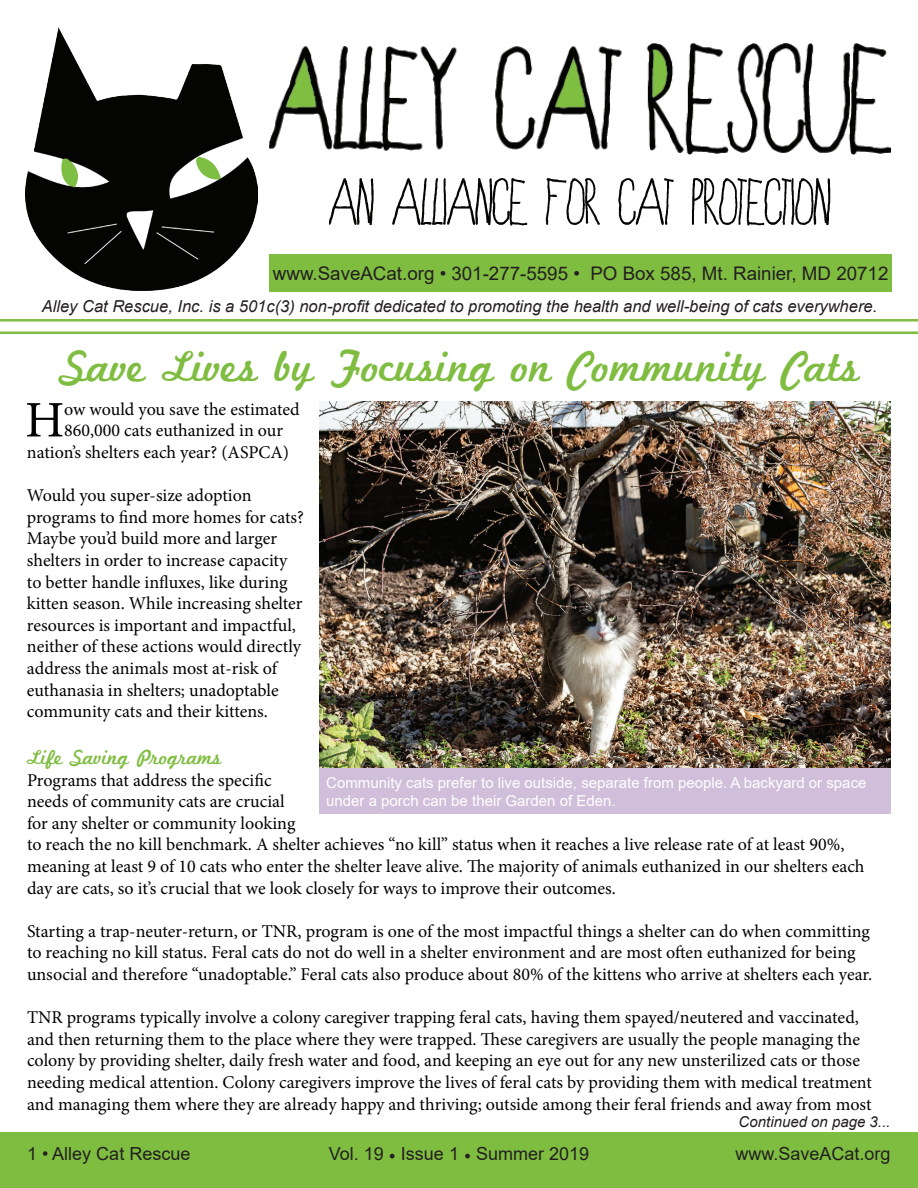
<style>
.page{position:relative;width:918px;height:1188px;background:#fff}
.page>*{position:absolute;margin:0;border:0;box-sizing:border-box;transform-origin:0 0}
.t1{font:51.3px "Minion Pro";color:#000}
.t2{font:45px "Marketing Script";color:#7fbd41}
.t3{font:21px "Marketing Script";color:#7fbd41}
.t4{font:18.75px "Arial";color:#231f20}
.t5{font:18px/21.6px "Minion Pro";letter-spacing:-.005em;color:#000}
.t6{font:18px "Arial";color:#231f20}
.t7{font:italic 16.5px "Arial";color:#231f20}
.t8{font:15px/18px "Arial";color:#fff}
.t9{font:italic 15px "Arial";color:#231f20}
.s1{font-family:"Minion Pro"}
</style>
<div class="page">
<div style="left:0;top:1133px;width:918px;height:55px;background:#7fbd41"></div>
<hr style="left:0;top:319px;width:918px;height:3px;background:#7fbd41">
<hr style="left:0;top:332px;width:918px;height:2px;background:#7fbd41">
<img style="left:269px;top:43px;width:622px;height:112px">
<img style="left:330px;top:178px;width:500px;height:48px">
<img style="left:26px;top:28px;width:232px;height:263px">
<div style="left:269px;top:254px;width:623px;height:38px;background:#7fbd41"></div>
<img style="left:320px;top:402px;width:571px;height:367px">
<div style="left:320px;top:769px;width:571px;height:45px;background:#d1beda"></div>
<p class="t4" style="left:273px;top:260px;width:617px">www.SaveACat.org • 301-277-5595 • PO Box 585, Mt. Rainier, MD 20712</p>
<p class="t7" style="left:42px;top:295px;width:837px">Alley Cat Rescue, Inc. is a 501c(3) non-profit dedicated to promoting the health and well-being of cats everywhere.</p>
<h2 class="t2" style="left:61px;top:340px;width:800px">Save Lives by Focusing on Community Cats</h2>
<h1 class="t1" style="left:25px;top:386px;width:41px">H</h1>
<p class="t5" style="left:64px;top:398px;width:237px">ow would you save the estimated</p>
<p class="t5" style="left:64px;top:420px;width:220px">860,000 cats euthanized in our</p>
<p class="t5" style="left:27px;top:442px;width:264px">nation’s shelters each year? (ASPCA)</p>
<p class="t5" style="left:27px;top:485px;width:279px">Would you super-size adoption programs to find more homes for cats?<br>Maybe you’d build more and larger shelters in order to increase capacity to better handle influxes, like during kitten season. While increasing shelter resources is important and impactful, neither of these actions would directly address the animals most at-risk of euthanasia in shelters; unadoptable community cats and their kittens.</p>
<p class="t3" style="left:27px;top:745px;width:196px">Life Saving Programs</p>
<p class="t5" style="left:27px;top:769px;width:839px">Programs that address the specific<br>needs of community cats are crucial<br>for any shelter or community looking<br>to reach the no kill benchmark. A shelter achieves “no kill” status when it reaches a live release rate of at least 90%, meaning at least 9 of 10 cats who enter the shelter leave alive. The majority of animals euthanized in our shelters each day are cats, so it’s crucial that we look closely for ways to improve their outcomes.</p>
<p class="t5" style="left:27px;top:920px;width:847px">Starting a trap-neuter-return, or TNR, program is one of the most impactful things a shelter can do when committing to reaching no kill status. Feral cats do not do well in a shelter environment and are most often euthanized for being unsocial and therefore “unadoptable.” Feral cats also produce about 80% of the kittens who arrive at shelters each year.</p>
<p class="t5" style="left:27px;top:1007px;width:846px">TNR programs typically involve a colony caregiver trapping feral cats, having them spayed/neutered and vaccinated, and then returning them to the place where they were trapped. These caregivers are usually the people managing the colony by providing shelter, daily fresh water and food, and keeping an eye out for any new unsterilized cats or those needing medical attention. Colony caregivers improve the lives of feral cats by providing them with medical treatment and managing them where they are already happy and thriving; outside among their feral friends and away from most</p>
<p class="t8" style="left:326px;top:773px;width:542px">Community cats prefer to live outside, separate from people. A backyard or space under a porch can be their Garden of Eden.</p>
<p class="t9" style="left:739px;top:1112px;width:153px">Continued on page 3...</p>
<p class="t6" style="left:27px;top:1141px;width:165px">1 • Alley Cat Rescue</p>
<p class="t6" style="left:329px;top:1142px;width:262px">Vol. 19 <span class="s1">•</span> Issue 1 <span class="s1">•</span> Summer 2019</p>
<p class="t6" style="left:736px;top:1142px;width:157px">www.SaveACat.org</p>
</div>
